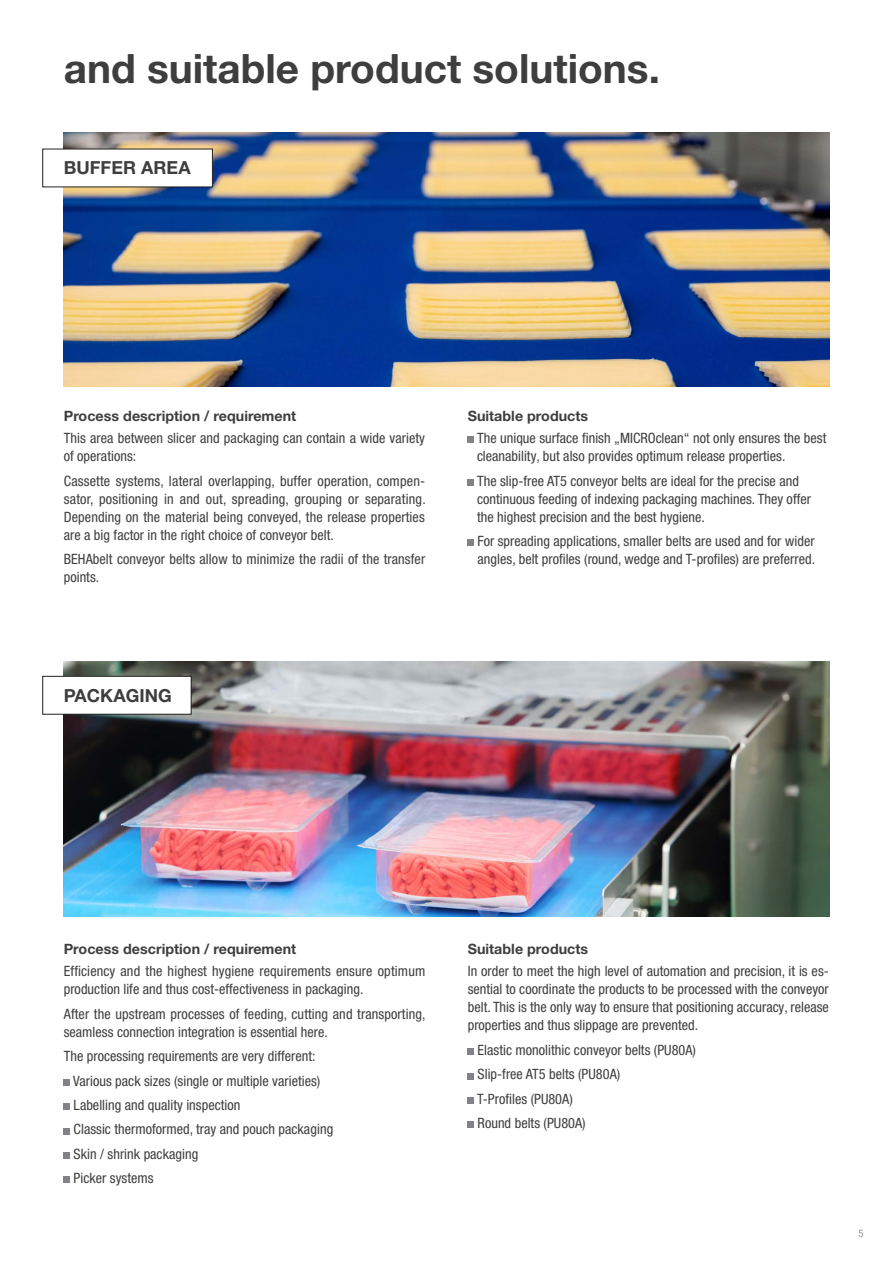
<style>
.page{position:relative;width:893px;height:1263px;background:#fff}
.page>*{position:absolute;margin:0;border:0;box-sizing:border-box;transform-origin:0 0}
.t1{font:700 40.5px "Helvetica Neue LT Pro";color:#3e3e3f}
.t2{font:700 18px "Helvetica Neue LT Pro";letter-spacing:.005em;color:#3e3e3f}
.t3{font:condensed 14.25px/18px "Helvetica Neue LT Pro";color:#3e3e3f}
.t4{font:700 14.25px "Helvetica Neue LT Pro";letter-spacing:.005em;color:#3e3e3f}
.t5{font:condensed 10.5px "Helvetica Neue LT Pro";color:#939598}
</style>
<div class="page">
<img style="left:64px;top:132px;width:765px;height:255px">
<img style="left:64px;top:661px;width:765px;height:255px">
<svg style="left:468px;top:437px;width:6px;height:6px"></svg>
<svg style="left:468px;top:479px;width:6px;height:6px"></svg>
<div style="left:468px;top:539px;width:6px;height:7px;background:#808285"></div>
<svg style="left:64px;top:1079px;width:6px;height:6px"></svg>
<div style="left:64px;top:1103px;width:6px;height:7px;background:#808285"></div>
<svg style="left:64px;top:1128px;width:6px;height:6px"></svg>
<div style="left:64px;top:1152px;width:6px;height:7px;background:#808285"></div>
<svg style="left:64px;top:1177px;width:6px;height:6px"></svg>
<div style="left:468px;top:1048px;width:6px;height:7px;background:#808285"></div>
<svg style="left:468px;top:1073px;width:6px;height:6px"></svg>
<svg style="left:468px;top:1097px;width:6px;height:6px"></svg>
<div style="left:468px;top:1121px;width:6px;height:7px;background:#808285"></div>
<div style="left:43px;top:149px;width:169px;height:38px;background:#fff"></div>
<div style="left:43px;top:676px;width:148px;height:38px;background:#fff"></div>
<div style="left:43px;top:676px;width:148px;height:38px;border:1px solid #231f20"></div>
<h1 class="t1" style="left:64px;top:44px;width:598px">and suitable product solutions.</h1>
<p class="t2" style="left:64px;top:157px;width:128px">BUFFER AREA</p>
<p class="t4" style="left:64px;top:407px;width:234px">Process description / requirement</p>
<p class="t3" style="left:64px;top:429px;width:363px">This area between slicer and packaging can contain a wide variety of operations:</p>
<p class="t3" style="left:64px;top:471px;width:364px;text-align:justify">Cassette systems, lateral overlapping, buffer operation, compen&shy;sator, positioning in and out, spreading, grouping or separating.<br>Depending on the material being conveyed, the release properties are a big factor in the right choice of conveyor belt.</p>
<p class="t3" style="left:64px;top:550px;width:363px">BEHAbelt conveyor belts allow to minimize the radii of the transfer points.</p>
<p class="t2" style="left:64px;top:684px;width:110px">PACKAGING</p>
<p class="t4" style="left:468px;top:407px;width:122px">Suitable products</p>
<p class="t3" style="left:477px;top:429px;width:351px">The unique surface finish „MICROclean“ not only ensures the best cleanability, but also provides optimum release properties.</p>
<p class="t3" style="left:477px;top:471px;width:335px">The slip-free AT5 conveyor belts are ideal for the precise and continuous feeding of indexing packaging machines. They offer the highest precision and the best hygiene.</p>
<p class="t3" style="left:478px;top:532px;width:339px">For spreading applications, smaller belts are used and for wider angles, belt profiles (round, wedge and T-profiles) are preferred.</p>
<p class="t4" style="left:64px;top:940px;width:234px">Process description / requirement</p>
<p class="t3" style="left:64px;top:962px;width:363px">Efficiency and the highest hygiene requirements ensure optimum production life and thus cost-effectiveness in packaging.</p>
<p class="t3" style="left:64px;top:1005px;width:363px">After the upstream processes of feeding, cutting and transporting, seamless connection integration is essential here.</p>
<p class="t3" style="left:73px;top:1044px;width:262px;line-height:24.5px;text-indent:-9px">The processing requirements are very different:<br>Various pack sizes (single or multiple varieties)<br>Labelling and quality inspection<br>Classic thermoformed, tray and pouch packaging Skin / shrink packaging<br>Picker systems</p>
<p class="t4" style="left:468px;top:940px;width:122px">Suitable products</p>
<p class="t3" style="left:468px;top:962px;width:363px;text-align:justify">In order to meet the high level of automation and precision, it is es&shy;sential to coordinate the products to be processed with the conveyor belt. This is the only way to ensure that positioning accuracy, release properties and thus slippage are prevented.</p>
<p class="t3" style="left:477px;top:1037px;width:220px;line-height:24.5px">Elastic monolithic conveyor belts (PU80A)<br>Slip-free AT5 belts (PU80A)<br>T-Profiles (PU80A)<br>Round belts (PU80A)</p>
<p class="t5" style="left:859px;top:1227px;width:7px">5</p>
</div>
